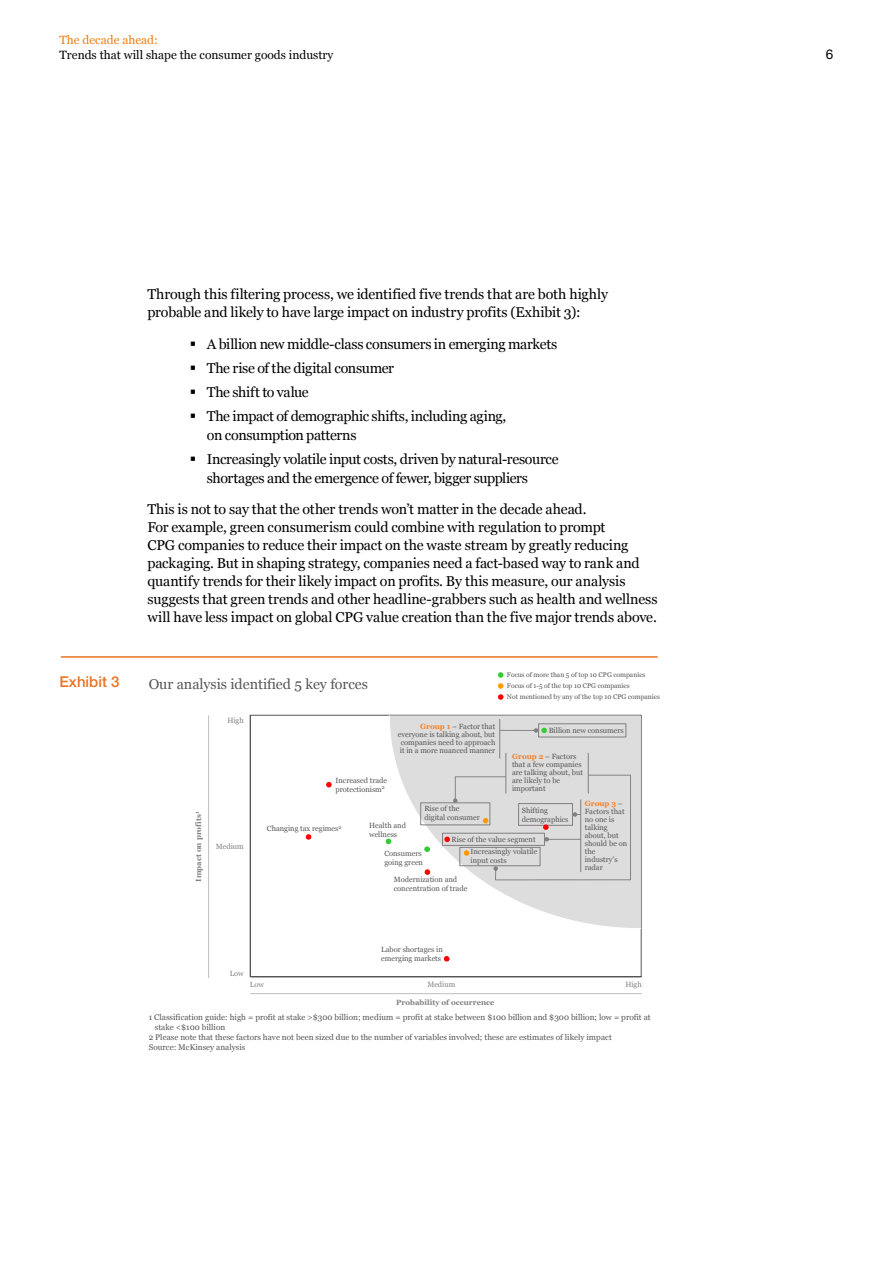
<style>
.page{position:relative;width:893px;height:1263px;background:#fff}
.page>*{position:absolute;margin:0;border:0;box-sizing:border-box;transform-origin:0 0}
.t1{font:500 15px "Helvetica Neue LT Std";color:#ec7325}
.t2{font:14.25px/18px "Georgia";letter-spacing:-.015em;color:#000}
.t3{font:14.25px "Georgia";color:#565656}
.t4{font:13.5px "Helvetica Neue LT Std";color:#000}
.t5{font:12px "Georgia";color:#000}
.t6{font:12px "Georgia";color:#ee7d11}
.t7{font:8.25px "Georgia";color:#565656}
.t8{font:7.5px/8.1px "Georgia";color:#565656}
.t9{font:700 7.5px "Georgia";color:#808080}
.t10{font:7.5px "Georgia";color:#808080}
.t11{font:6.75px "Georgia";color:#565656}
.s1{font-weight:700;color:#f58025}
</style>
<div class="page">
<hr style="left:61px;top:656px;width:597px;height:2px;background:#ec7325">
<svg style="left:250px;top:715px;width:392px;height:262px"></svg>
<svg style="left:389px;top:715px;width:252px;height:214px"></svg>
<hr style="left:251px;top:993px;width:390px;height:1px;background:#bec0c2">
<div style="left:420px;top:802px;width:70px;height:23px;border:1px solid #808080"></div>
<hr style="left:499px;top:719px;width:1px;height:39px;background:#808080">
<div style="left:442px;top:833px;width:103px;height:13px;border:1px solid #808080"></div>
<hr style="left:588px;top:753px;width:1px;height:40px;background:#808080">
<svg style="left:326px;top:782px;width:6px;height:5px"></svg>
<svg style="left:306px;top:834px;width:5px;height:6px"></svg>
<svg style="left:425px;top:869px;width:5px;height:6px"></svg>
<svg style="left:444px;top:956px;width:5px;height:5px"></svg>
<svg style="left:386px;top:839px;width:5px;height:5px"></svg>
<svg style="left:424px;top:846px;width:6px;height:6px"></svg>
<svg style="left:444px;top:775px;width:187px;height:105px;background:#d8d8d7"></svg>
<svg style="left:498px;top:672px;width:5px;height:28px"></svg>
<svg style="left:500px;top:728px;width:48px;height:5px"></svg>
<div style="left:538px;top:723px;width:88px;height:14px;border:1px solid #808080"></div>
<hr style="left:208px;top:716px;width:1px;height:262px;background:#bec0c2">
<hr style="left:505px;top:753px;width:1px;height:40px;background:#808080">
<p class="t6" style="left:60px;top:34px;width:100px">The decade ahead:</p>
<p class="t5" style="left:60px;top:49px;width:275px">Trends that will shape the consumer goods industry</p>
<p class="t1" style="left:60px;top:673px;width:62px">Exhibit 3</p>
<p class="t2" style="left:147px;top:285px;width:462px">Through this filtering process, we identified five trends that are both highly probable and likely to have large impact on industry profits (Exhibit 3):</p>
<p class="t2" style="left:207px;top:333px;width:352px;line-height:23.7px">A billion new middle-class consumers in emerging markets The rise of the digital consumer<br>The shift to value<br>The impact of demographic shifts, including aging,</p>
<p class="t2" style="left:207px;top:423px;width:353px;line-height:23.7px">on consumption patterns<br>Increasingly volatile input costs, driven by natural-resource</p>
<p class="t2" style="left:147px;top:463px;width:441px;line-height:30.8px;text-align:center">shortages and the emergence of fewer, bigger suppliers<br>This is not to say that the other trends won’t matter in the decade ahead.</p>
<p class="t2" style="left:147px;top:518px;width:512px">For example, green consumerism could combine with regulation to prompt<br>CPG companies to reduce their impact on the waste stream by greatly reducing packaging. But in shaping strategy, companies need a fact-based way to rank and quantify trends for their likely impact on profits. By this measure, our analysis suggests that green trends and other headline-grabbers such as health and wellness will have less impact on global CPG value creation than the five major trends above.</p>
<p class="t3" style="left:149px;top:676px;width:221px">Our analysis identified 5 key forces</p>
<p class="t10" style="left:227px;top:716px;width:18px">High</p>
<p class="t8" style="left:336px;top:775px;width:53px;line-height:9px">Increased trade protectionism<sup>2</sup></p>
<p class="t8" style="left:398px;top:722px;width:99px;text-align:right"><span class="s1">Group 1</span> – Factor that everyone is talking about, but companies need to approach it in a more nuanced manner</p>
<p class="t11" style="left:507px;top:671px;width:140px">Focus of more than 5 of top 10 CPG companies</p>
<p class="t11" style="left:507px;top:682px;width:124px">Focus of 1-5 of the top 10 CPG companies</p>
<p class="t11" style="left:507px;top:693px;width:155px">Not mentioned by any of the top 10 CPG companies</p>
<p class="t8" style="left:549px;top:726px;width:76px">Billion new consumers</p>
<p class="t8" style="left:512px;top:752px;width:72px"><span class="s1">Group 2</span> – Factors that a few companies are talking about, but are likely to be important</p>
<p class="t9" style="left:194px;top:881px;width:71px;rotate:-90deg">Impact on profits<sup>1</sup></p>
<p class="t10" style="left:216px;top:842px;width:29px">Medium</p>
<p class="t8" style="left:267px;top:824px;width:76px">Changing tax regimes<sup>2</sup></p>
<p class="t10" style="left:230px;top:969px;width:16px">Low</p>
<p class="t8" style="left:424px;top:804px;width:57px;line-height:9px">Rise of the digital consumer</p>
<p class="t8" style="left:471px;top:847px;width:68px;line-height:9px">Increasingly volatile input costs</p>
<p class="t8" style="left:522px;top:805px;width:48px;line-height:9px">Shifting demographics</p>
<p class="t8" style="left:369px;top:821px;width:38px;line-height:9px">Health and wellness</p>
<p class="t8" style="left:451px;top:835px;width:86px">Rise of the value segment</p>
<p class="t8" style="left:384px;top:849px;width:40px;line-height:9px">Consumers going green</p>
<p class="t8" style="left:394px;top:875px;width:75px;line-height:9px">Modernization and concentration of trade</p>
<p class="t8" style="left:585px;top:799px;width:44px"><span class="s1">Group 3</span> –<br>Factors that no one is talking about, but should be on the industry’s radar</p>
<p class="t8" style="left:381px;top:945px;width:63px;line-height:9px">Labor shortages in emerging markets</p>
<p class="t10" style="left:250px;top:980px;width:16px">Low</p>
<p class="t10" style="left:427px;top:980px;width:29px">Medium</p>
<p class="t10" style="left:625px;top:980px;width:18px">High</p>
<p class="t7" style="left:149px;top:1012px;width:503px">1 Classification guide: high = profit at stake &gt;$300 billion; medium = profit at stake between $100 billion and $300 billion; low = profit at</p>
<p class="t7" style="left:155px;top:1022px;width:72px">stake &lt;$100 billion</p>
<p class="t7" style="left:149px;top:1032px;width:465px">2 Please note that these factors have not been sized due to the number of variables involved; these are estimates of likely impact</p>
<p class="t7" style="left:149px;top:1043px;width:98px">Source: McKinsey analysis</p>
<p class="t9" style="left:396px;top:998px;width:100px">Probability of occurrence</p>
<p class="t4" style="left:826px;top:46px;width:9px">6</p>
</div>
